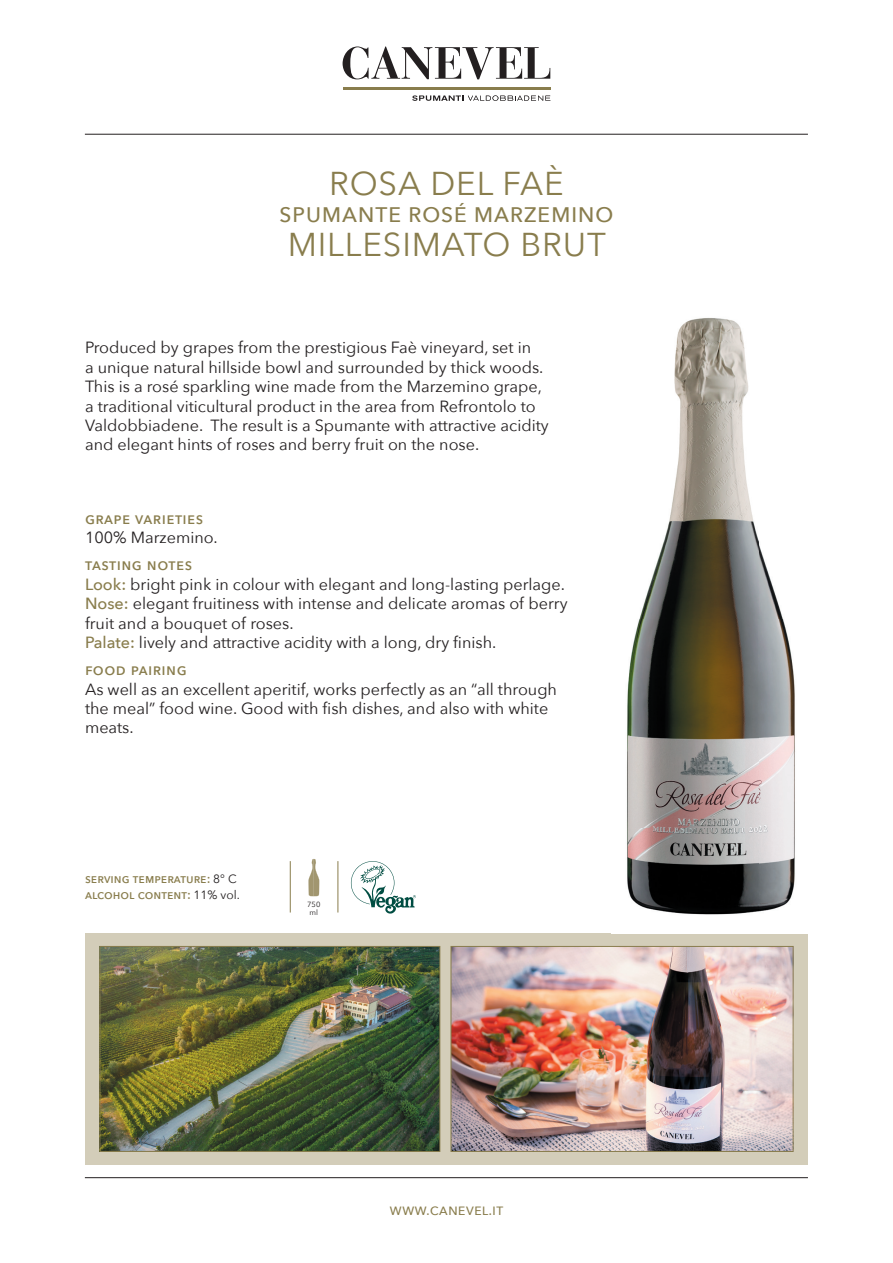
<style>
.page{position:relative;width:893px;height:1263px;background:#fff}
.page>*{position:absolute;margin:0;border:0;box-sizing:border-box;transform-origin:0 0}
.t1{font:33px "Avenir Next";letter-spacing:.025em;color:#897d4d}
.t2{font:500 21px "Avenir Next";letter-spacing:.05em;color:#897d4d}
.t3{font:16.2px/19.5px "Avenir Next";color:#231f20}
.t4{font:500 16.2px "Avenir Next";letter-spacing:.025em;color:#897d4d}
.t5{font:500 12.75px/15.3px "Avenir Next";color:#897d4d}
.t6{font:500 12px "Avenir Next";letter-spacing:.05em;color:#897d4d}
.t7{font:7.5px/7.5px "Avenir Next";color:#231f20;text-align:center}
.s1{font-weight:500;color:#897d4d}
.s2{font-weight:400;font-size:12px;color:#231f20}
</style>
<div class="page">
<div style="left:85px;top:933px;width:723px;height:232px;background:#d3cdb9"></div>
<img style="left:102px;top:948px;width:336px;height:202px">
<div style="left:100px;top:946px;width:340px;height:206px;border:1px solid #897d4d"></div>
<hr style="left:290px;top:861px;width:1px;height:51px;background:#897d4d">
<hr style="left:85px;top:134px;width:723px;height:1px;background:#231f20">
<hr style="left:85px;top:1177px;width:723px;height:1px;background:#231f20">
<svg style="left:343px;top:46px;width:207px;height:33px"></svg>
<svg style="left:412px;top:95px;width:138px;height:6px"></svg>
<hr style="left:343px;top:88px;width:207px;height:2px;background:#897d4d">
<svg style="left:308px;top:859px;width:11px;height:37px"></svg>
<img style="left:627px;top:318px;width:168px;height:597px">
<img style="left:453px;top:948px;width:338px;height:202px">
<div style="left:451px;top:946px;width:342px;height:206px;border:1px solid #897d4d"></div>
<hr style="left:338px;top:861px;width:1px;height:51px;background:#897d4d">
<svg style="left:351px;top:861px;width:65px;height:53px"></svg>
<h1 class="t1" style="left:329px;top:155px;width:236px">ROSA DEL FAÈ</h1>
<p class="t2" style="left:280px;top:196px;width:335px">SPUMANTE ROSÉ MARZEMINO</p>
<h1 class="t1" style="left:288px;top:217px;width:320px">MILLESIMATO BRUT</h1>
<p class="t3" style="left:85px;top:337px;width:465px">Produced by grapes from the prestigious Faè vineyard, set in<br>a unique natural hillside bowl and surrounded by thick woods.<br>This is a rosé sparkling wine made from the Marzemino grape, a traditional viticultural product in the area from Refrontolo to Valdobbiadene. The result is a Spumante with attractive acidity and elegant hints of roses and berry fruit on the nose.</p>
<p class="t4" style="left:85px;top:504px;width:120px">GRAPE VARIETIES</p>
<p class="t3" style="left:85px;top:527px;width:134px">100% Marzemino.</p>
<p class="t3" style="left:85px;top:554px;width:484px"><span class="s1">TASTING NOTES<br>Look:</span> bright pink in colour with elegant and long-lasting perlage.<br><span class="s1">Nose:</span> elegant fruitiness with intense and delicate aromas of berry fruit and a bouquet of roses.<br><span class="s1">Palate:</span> lively and attractive acidity with a long, dry finish.</p>
<p class="t4" style="left:85px;top:656px;width:103px">FOOD PAIRING</p>
<p class="t3" style="left:85px;top:678px;width:473px">As well as an excellent aperitif, works perfectly as an “all through the meal” food wine. Good with fish dishes, and also with white meats.</p>
<p class="t5" style="left:85px;top:871px;width:156px">SERVING TEMPERATURE: <span class="s2">8° C<br></span>ALCOHOL CONTENT: <span class="s2">11% vol.</span></p>
<p class="t7" style="left:307px;top:901px;width:15px">750 ml</p>
<p class="t6" style="left:390px;top:1200px;width:115px">WWW.CANEVEL.IT</p>
</div>
